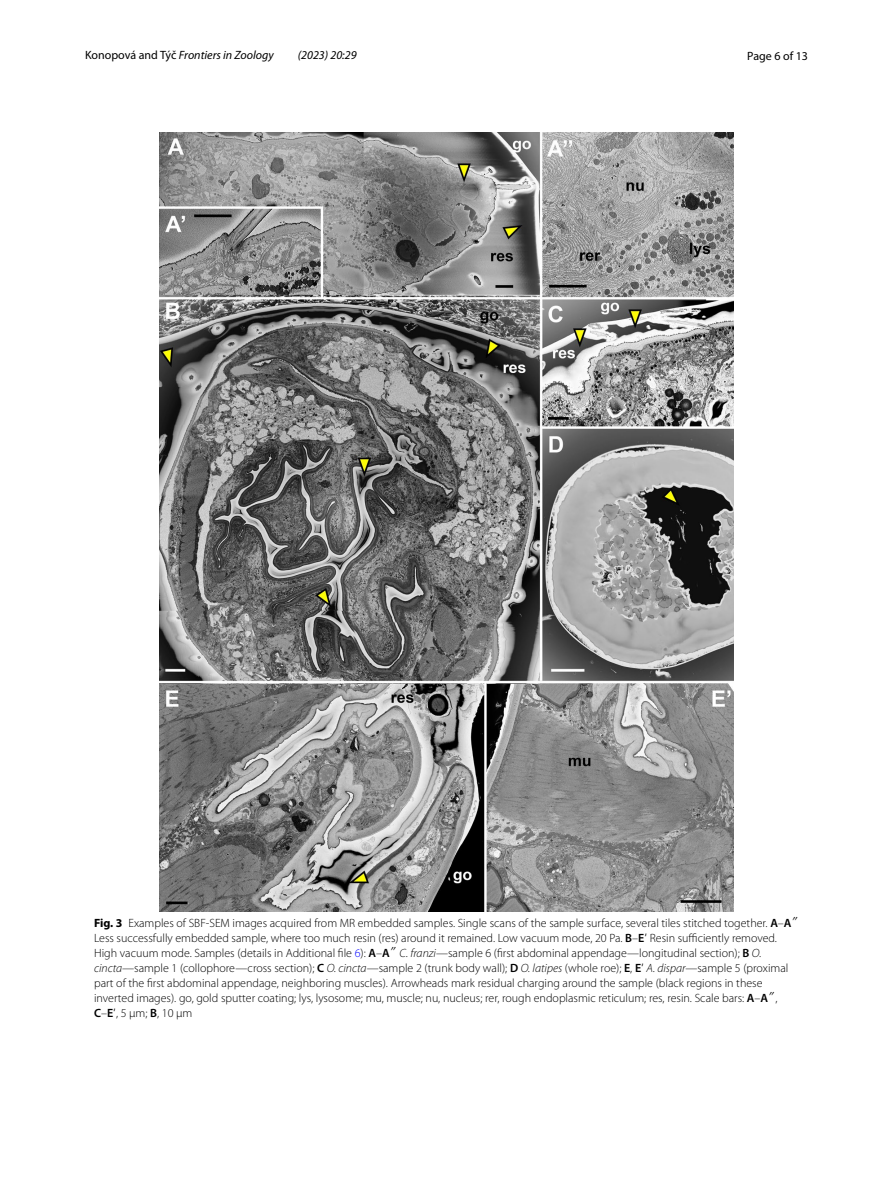
<style>
.page{position:relative;width:893px;height:1187px;background:#fff}
.page>*{position:absolute;margin:0;border:0;box-sizing:border-box;transform-origin:0 0}
.t1{font:300 12px/15px "Myriad Pro";color:#000}
.t2{font:italic 12px "Myriad Pro";color:#000}
.t3{font:12px "Myriad Pro";color:#000}
.s1{font-style:normal}
.s2{font-weight:700}
.s3{font-weight:600}
.s4{font-family:"Code 2000";font-weight:400}
.s5{font-family:"Segoe UI";font-weight:400}
.s6{color:#00f}
.s7{font-style:italic}
</style>
<div class="page">
<img style="left:159px;top:133px;width:574px;height:778px">
<p class="t2" style="left:85px;top:48px;width:190px"><span class="s1">Konopová and Týč</span> Frontiers in Zoology</p>
<p class="t2" style="left:298px;top:48px;width:60px">(2023) 20:29</p>
<p class="t3" style="left:747px;top:48px;width:62px">Page 6 of 13</p>
<p class="t1" style="left:94px;top:915px;width:706px"><span class="s2">Fig. 3</span> Examples of SBF-SEM images acquired from MR embedded samples. Single scans of the sample surface, several tiles stitched together. <span class="s3">A</span>–<span class="s3">A</span><span class="s4">″ </span>Less successfully embedded sample, where too much resin (res) around it remained. Low vacuum mode, 20 Pa. <span class="s3">B</span>–<span class="s3">E</span><span class="s5">′</span> Resin sufficiently removed.<br>High vacuum mode. Samples (details in Additional file <span class="s6">6</span>): <span class="s3">A</span>–<span class="s3">A</span><span class="s4">″</span> <span class="s7">C. franzi</span>—sample 6 (first abdominal appendage—longitudinal section); <span class="s3">B</span> <span class="s7">O. cincta—</span>sample 1 (collophore—cross section); <span class="s3">C</span> <span class="s7">O. cincta</span>—sample 2 (trunk body wall); <span class="s3">D</span> <span class="s7">O. latipes</span> (whole roe); <span class="s3">E</span>, <span class="s3">E</span><span class="s5">′</span> <span class="s7">A. dispar</span>—sample 5 (proximal part of the first abdominal appendage, neighboring muscles). Arrowheads mark residual charging around the sample (black regions in these inverted images). go, gold sputter coating; lys, lysosome; mu, muscle; nu, nucleus; rer, rough endoplasmic reticulum; res, resin. Scale bars: <span class="s3">A</span>–<span class="s3">A</span><span class="s4">″</span>, <span class="s3">C</span>–<span class="s3">E</span><span class="s5">′</span>, 5 μm; <span class="s3">B</span>, 10 μm</p>
</div>
